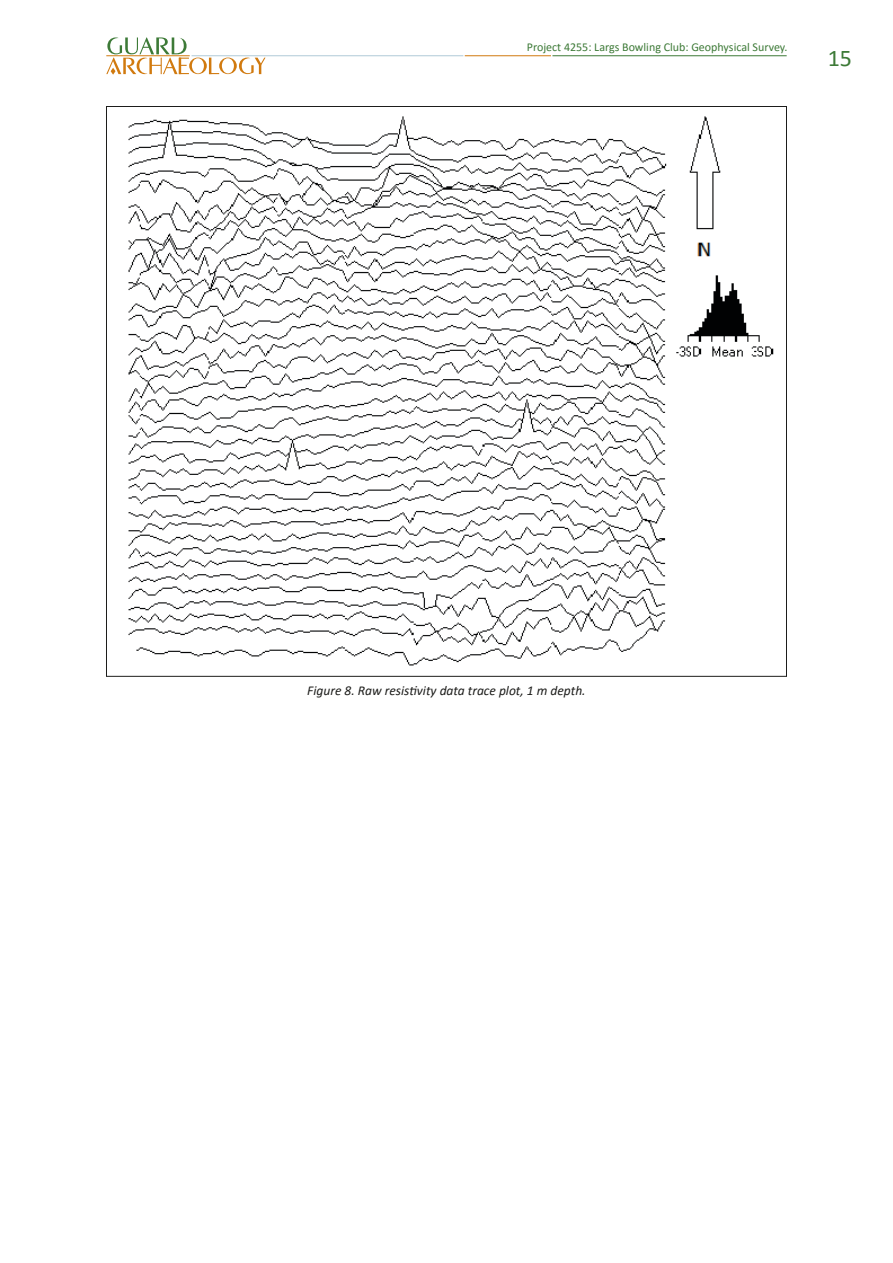
<style>
.page{position:relative;width:893px;height:1263px;background:#fff}
.page>*{position:absolute;margin:0;border:0;box-sizing:border-box;transform-origin:0 0}
.t1{font:24px "Calibri";color:#3d7a37}
.plate_caption{font:italic 13.5px "Calibri";color:#1d1d1b}
.t2{font:12px "Calibri";color:#3d7a37}
</style>
<div class="page">
<img style="left:128px;top:116px;width:646px;height:550px">
<svg style="left:106px;top:37px;width:159px;height:38px"></svg>
<hr style="left:106px;top:55px;width:84px;height:1px;background:#d17a0f">
<hr style="left:192px;top:55px;width:271px;height:1px;background:#b1cad7">
<hr style="left:465px;top:55px;width:86px;height:1px;background:#d17a0f">
<hr style="left:552px;top:55px;width:235px;height:1px;background:#3d7a37">
<p class="t2" style="left:527px;top:39px;width:262px">Project 4255: Largs Bowling Club: Geophysical Survey.</p>
<h1 class="t1" style="left:828px;top:42px;width:26px">15</h1>
<p class="plate_caption" style="left:307px;top:681px;width:280px">Figure 8. Raw resistivity data trace plot, 1 m depth.</p>
</div>
